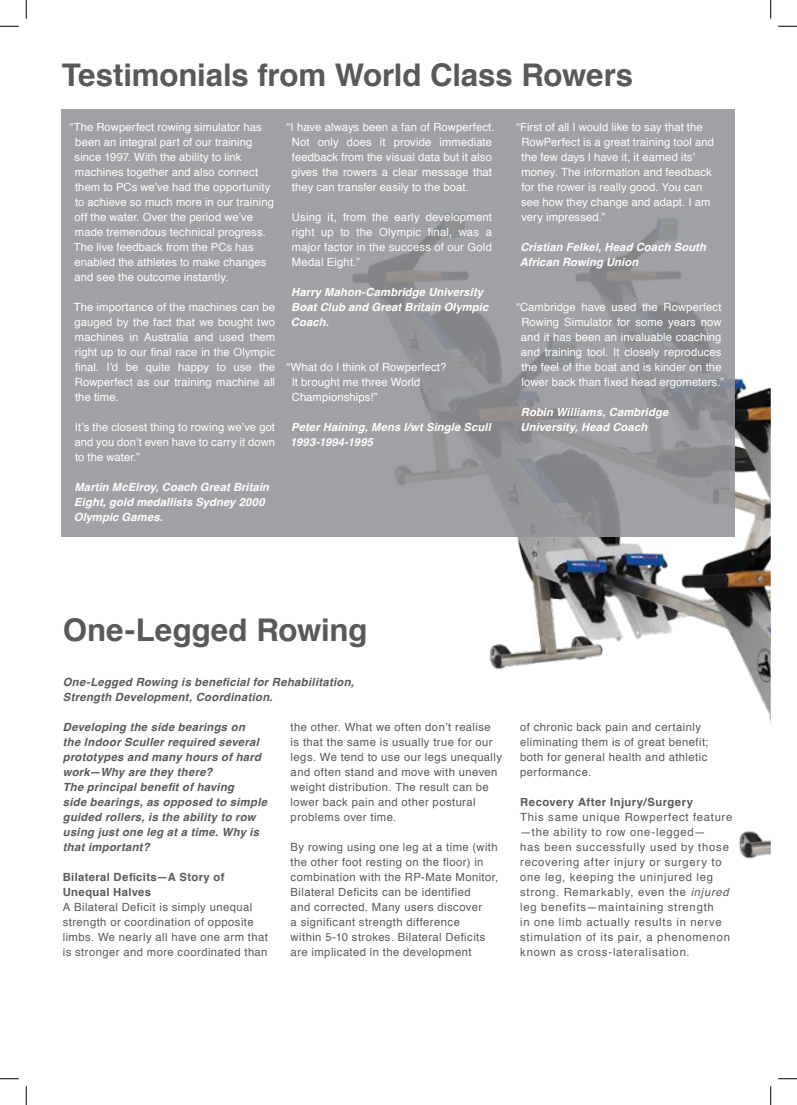
<style>
.page{position:relative;width:797px;height:1105px;background:#fff}
.page>*{position:absolute;margin:0;border:0;box-sizing:border-box;transform-origin:0 0}
.t1{font:700 31.25px "Helvetica";letter-spacing:-.005em;color:#58595b}
.t2{font:11.25px/15px "Helvetica";letter-spacing:.01em;color:#fff}
.t3{font:11.25px/15px "Helvetica";letter-spacing:.04em;color:#58595b}
.t4{font:italic 700 11.25px/15px "Helvetica";letter-spacing:.03em;color:#58595b}
.t5{font:11.25px/15px "Helvetica";letter-spacing:.07em;color:#58595b}
.t6{font:italic 700 11.25px/15px "Helvetica";letter-spacing:.01em;color:#fff}
.t7{font:700 11.25px/15px "Helvetica";letter-spacing:.035em;color:#58595b}
.s1{font-style:normal}
.s2{font-style:italic}
</style>
<div class="page">
<img style="left:489px;top:378px;width:281px;height:292px">
<img style="left:600px;top:446px;width:170px;height:413px">
<svg style="left:62px;top:109px;width:673px;height:428px;background:#9c9da0"></svg>
<svg style="left:0;top:25px;width:19px;height:2px"></svg>
<svg style="left:778px;top:25px;width:19px;height:2px"></svg>
<svg style="left:0;top:1078px;width:19px;height:1px"></svg>
<svg style="left:778px;top:1078px;width:19px;height:1px"></svg>
<svg style="left:25px;top:0;width:2px;height:19px"></svg>
<svg style="left:25px;top:1086px;width:2px;height:19px"></svg>
<svg style="left:770px;top:0;width:1px;height:19px"></svg>
<svg style="left:770px;top:1086px;width:1px;height:19px"></svg>
<h1 class="t1" style="left:62px;top:50px;width:573px">Testimonials from World Class Rowers</h1>
<p class="t2" style="left:74px;top:120px;width:202px;text-indent:-4px">“The Rowperfect rowing simulator has been an integral part of our training since 1997. With the ability to link machines together and also connect them to PCs we’ve had the opportunity to achieve so much more in our training off the water. Over the period we’ve made tremendous technical progress.<br>The live feedback from the PCs has enabled the athletes to make changes and see the outcome instantly.</p>
<p class="t2" style="left:74px;top:300px;width:203px;text-align:justify">The importance of the machines can be gauged by the fact that we bought two machines in Australia and used them right up to our final race in the Olympic final. I’d be quite happy to use the Rowperfect as our training machine all the time.</p>
<p class="t2" style="left:74px;top:420px;width:202px;text-align:justify">It’s the closest thing to rowing we’ve got and you don’t even have to carry it down to the water.”</p>
<p class="t6" style="left:74px;top:480px;width:197px">Martin McElroy, Coach Great Britain<br>Eight, gold medallists Sydney 2000<br>Olympic Games.</p>
<p class="t2" style="left:291px;top:120px;width:205px;text-indent:-5px">“I have always been a fan of Rowperfect.<br>Not only does it provide immediate feedback from the visual data but it also gives the rowers a clear message that they can transfer easily to the boat.</p>
<p class="t2" style="left:292px;top:210px;width:202px;text-align:justify">Using it, from the early development right up to the Olympic final, was a major factor in the success of our Gold Medal Eight.”</p>
<p class="t6" style="left:291px;top:285px;width:199px">Harry Mahon-Cambridge University<br>Boat Club and Great Britain Olympic<br>Coach.</p>
<p class="t2" style="left:292px;top:360px;width:156px;text-indent:-5px">“What do I think of Rowperfect?<br>It brought me three World<br>Championships!”</p>
<p class="t6" style="left:290px;top:420px;width:202px">Peter Haining, Mens l/wt Single Scull<br>1993-1994-1995</p>
<p class="t2" style="left:521px;top:120px;width:194px;text-indent:-5px">“First of all I would like to say that the RowPerfect is a great training tool and the few days I have it, it earned its’ money. The information and feedback for the rower is really good. You can see how they change and adapt. I am very impressed.”</p>
<p class="t6" style="left:520px;top:240px;width:188px">Cristian Felkel, Head Coach South<br>African Rowing Union</p>
<p class="t2" style="left:516px;top:300px;width:209px;text-align:center">“Cambridge have used the Rowperfect Rowing Simulator for some years now and it has been an invaluable coaching and training tool. It closely reproduces the feel of the boat and is kinder on the lower back than fixed head ergometers.”</p>
<p class="t6" style="left:520px;top:405px;width:149px">Robin Williams, Cambridge<br>University, Head Coach</p>
<h1 class="t1" style="left:63px;top:605px;width:306px">One-Legged Rowing</h1>
<p class="t4" style="left:63px;top:675px;width:293px">One-Legged Rowing is beneficial for Rehabilitation,<br>Strength Development, Coordination.</p>
<p class="t4" style="left:63px;top:720px;width:206px">Developing the side bearings on<br>the Indoor Sculler required several prototypes and many hours of hard work<span class="s1">—</span>Why are they there?<br>The principal benefit of having<br>side bearings, as opposed to simple guided rollers, is the ability to row using just one leg at a time. Why is that important?</p>
<p class="t7" style="left:63px;top:870px;width:163px">Bilateral Deficits—A Story of<br>Unequal Halves</p>
<p class="t3" style="left:63px;top:900px;width:206px">A Bilateral Deficit is simply unequal strength or coordination of opposite limbs. We nearly all have one arm that is stronger and more coordinated than</p>
<p class="t3" style="left:291px;top:720px;width:213px">the other. What we often don’t realise is that the same is usually true for our legs. We tend to use our legs unequally and often stand and move with uneven weight distribution. The result can be lower back pain and other postural problems over time.</p>
<p class="t3" style="left:291px;top:840px;width:209px">By rowing using one leg at a time (with the other foot resting on the floor) in combination with the RP-Mate Monitor, Bilateral Deficits can be identified<br>and corrected. Many users discover<br>a significant strength difference<br>within 5-10 strokes. Bilateral Deficits are implicated in the development</p>
<p class="t3" style="left:520px;top:720px;width:190px">of chronic back pain and certainly eliminating them is of great benefit; both for general health and athletic performance.</p>
<p class="t7" style="left:520px;top:795px;width:174px">Recovery After Injury/Surgery</p>
<p class="t5" style="left:520px;top:810px;width:214px">This same unique Rowperfect feature —the ability to row one-legged—<br>has been successfully used by those recovering after injury or surgery to one leg, keeping the uninjured leg strong. Remarkably, even the <span class="s2">injured </span>leg benefits—maintaining strength<br>in one limb actually results in nerve stimulation of its pair, a phenomenon known as cross-lateralisation.</p>
</div>
